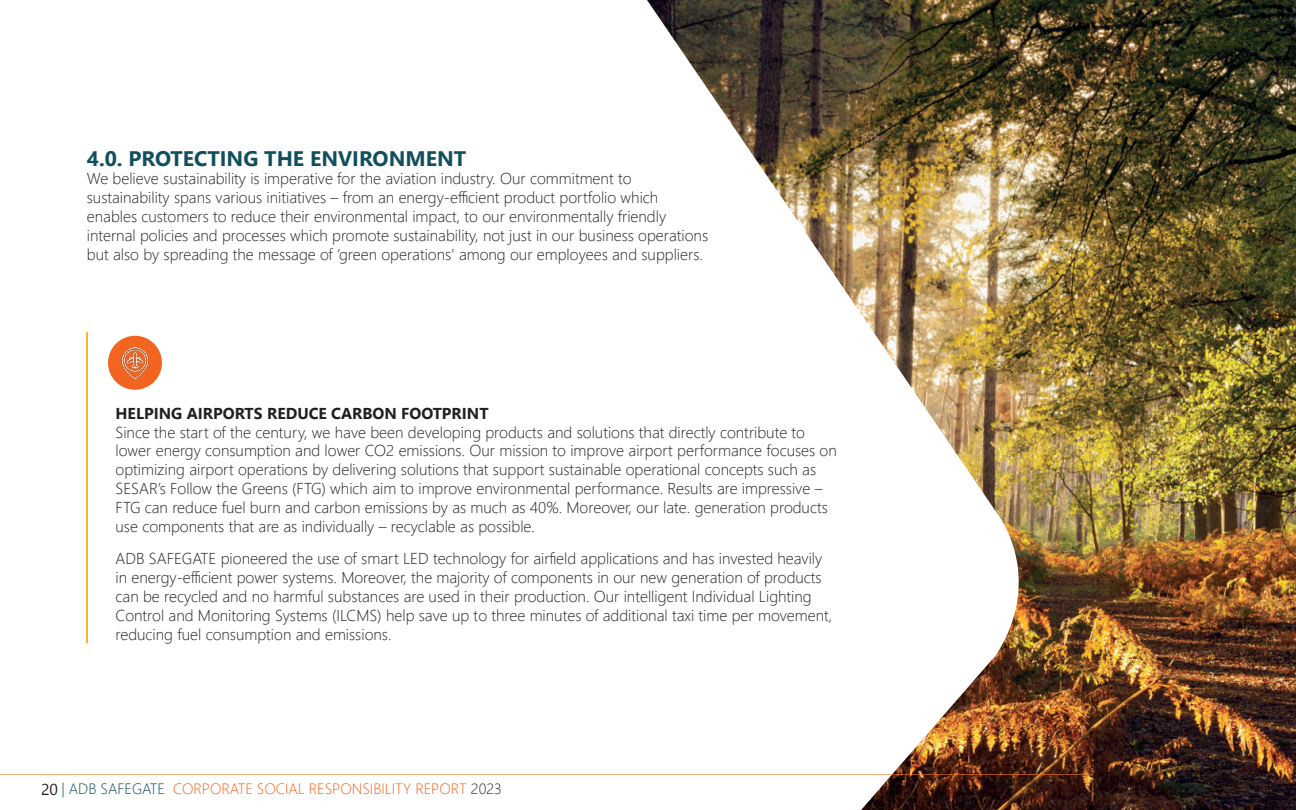
<style>
.page{position:relative;width:1296px;height:810px;background:#fff}
.page>*{position:absolute;margin:0;border:0;box-sizing:border-box;transform-origin:0 0}
.t1{font:700 21px "Segoe UI";color:#114e5e}
.t2{font:300 15.75px/18.9px "Segoe UI";color:#231f20}
.t3{font:700 15.75px "Segoe UI";color:#231f20}
.t4{font:300 15px "Segoe UI";color:#f36421}
.s1{font-weight:400;font-size:15.75px;color:#231f20}
.s2{color:#114e5e}
.s3{color:#231f20}
</style>
<div class="page">
<div style="left:108px;top:336px;width:54px;height:54px;background:#f36421;border-radius:50%"></div>
<img style="left:647px;top:0;width:649px;height:810px">
<hr style="left:86px;top:333px;width:2px;height:310px;background:#fbb033">
<img style="left:121px;top:347px;width:28px;height:31px">
<hr style="left:0;top:774px;width:1082px;height:1px;background:#f47921">
<h1 class="t1" style="left:87px;top:141px;width:381px">4.0. PROTECTING THE ENVIRONMENT</h1>
<p class="t2" style="left:87px;top:169px;width:623px">We believe sustainability is imperative for the aviation industry. Our commitment to sustainability spans various initiatives – from an energy-efficient product portfolio which enables customers to reduce their environmental impact, to our environmentally friendly internal policies and processes which promote sustainability, not just in our business operations but also by spreading the message of ‘green operations’ among our employees and suppliers.</p>
<p class="t3" style="left:116px;top:400px;width:375px">HELPING AIRPORTS REDUCE CARBON FOOTPRINT</p>
<p class="t2" style="left:116px;top:422px;width:723px">Since the start of the century, we have been developing products and solutions that directly contribute to lower energy consumption and lower CO2 emissions. Our mission to improve airport performance focuses on optimizing airport operations by delivering solutions that support sustainable operational concepts such as SESAR’s Follow the Greens (FTG) which aim to improve environmental performance. Results are impressive – FTG can reduce fuel burn and carbon emissions by as much as 40%. Moreover, our late. generation products use components that are as individually – recyclable as possible.</p>
<p class="t2" style="left:116px;top:549px;width:718px">ADB SAFEGATE pioneered the use of smart LED technology for airfield applications and has invested heavily in energy-efficient power systems. Moreover, the majority of components in our new generation of products can be recycled and no harmful substances are used in their production. Our intelligent Individual Lighting Control and Monitoring Systems (ILCMS) help save up to three minutes of additional taxi time per movement, reducing fuel consumption and emissions.</p>
<p class="t4" style="left:41px;top:777px;width:462px"><span class="s1">20</span> <span class="s2">| ADB SAFEGATE</span> CORPORATE SOCIAL RESPONSIBILITY REPORT <span class="s3">2023</span></p>
</div>
